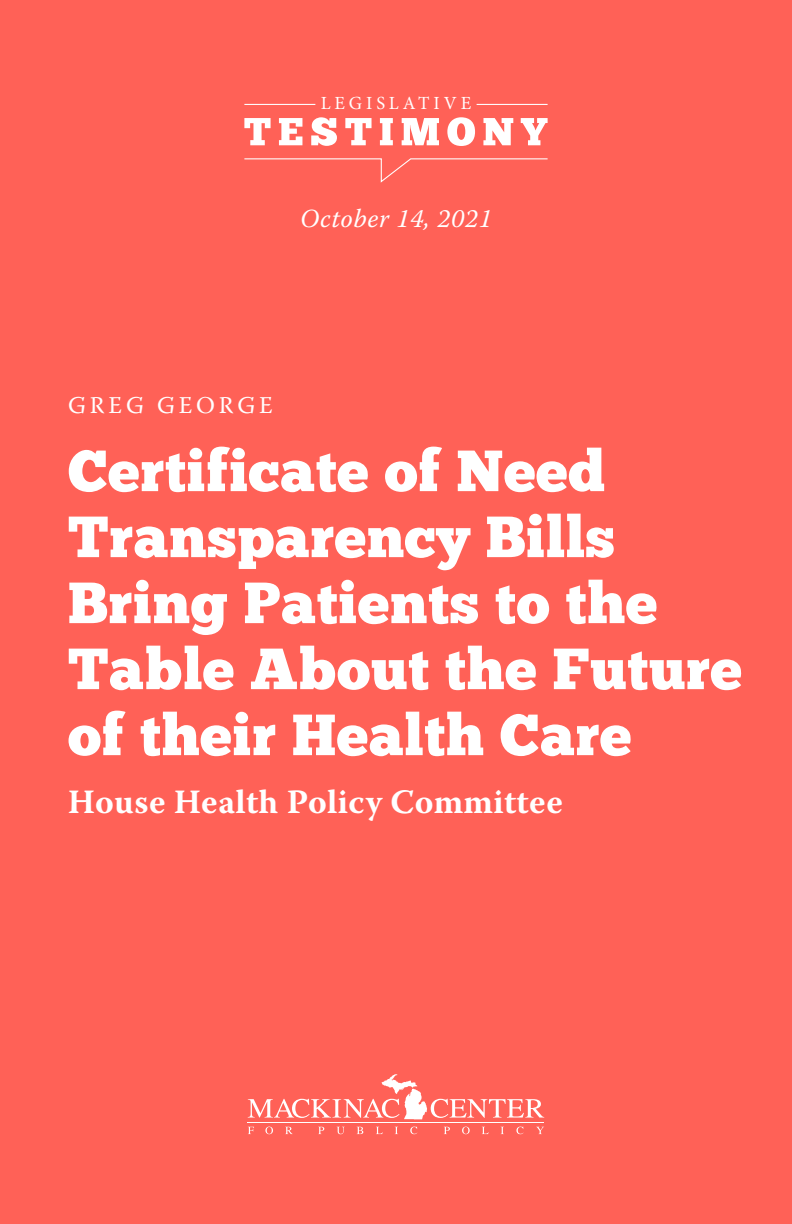
<style>
.page{position:relative;width:792px;height:1224px;background:#ff6157}
.page>*{position:absolute;margin:0;border:0;box-sizing:border-box;transform-origin:0 0}
.t1{font:58px/66px "Chunk Five";letter-spacing:.01em;color:#fff}
.t2{font:700 34px "Warnock Pro";letter-spacing:.01em;color:#fff}
.t3{font:italic 26px "Warnock Pro";letter-spacing:.025em;color:#fff}
.t4{font:24px "Warnock Pro";letter-spacing:.16em;color:#fff}
.t5{font:18.6px "Minion Pro";letter-spacing:.21em;color:#fff}
</style>
<div class="page">
<svg style="left:248px;top:1127px;width:6px;height:7px"></svg>
<svg style="left:265px;top:1127px;width:8px;height:7px"></svg>
<svg style="left:285px;top:1127px;width:8px;height:7px"></svg>
<svg style="left:318px;top:1127px;width:6px;height:7px"></svg>
<svg style="left:337px;top:1127px;width:7px;height:7px"></svg>
<svg style="left:357px;top:1127px;width:6px;height:7px"></svg>
<svg style="left:376px;top:1127px;width:7px;height:7px"></svg>
<svg style="left:395px;top:1127px;width:3px;height:7px"></svg>
<svg style="left:410px;top:1127px;width:7px;height:7px"></svg>
<svg style="left:444px;top:1127px;width:6px;height:7px"></svg>
<svg style="left:462px;top:1127px;width:8px;height:7px"></svg>
<svg style="left:482px;top:1127px;width:7px;height:7px"></svg>
<svg style="left:501px;top:1127px;width:3px;height:7px"></svg>
<svg style="left:516px;top:1127px;width:7px;height:7px"></svg>
<svg style="left:536px;top:1127px;width:8px;height:7px"></svg>
<hr style="left:248px;top:1122px;width:296px;height:1px;background:#fff">
<svg style="left:248px;top:1074px;width:296px;height:45px"></svg>
<svg style="left:244px;top:103px;width:304px;height:43px"></svg>
<svg style="left:244px;top:158px;width:304px;height:25px"></svg>
<hr style="left:244px;top:104px;width:71px;height:1px;background:#fff">
<hr style="left:477px;top:104px;width:71px;height:1px;background:#fff">
<p class="t5" style="left:321px;top:91px;width:152px">LEGISLATIVE</p>
<p class="t3" style="left:300px;top:203px;width:193px">October 14, 2021</p>
<p class="t4" style="left:68px;top:391px;width:206px">GREG GEORGE</p>
<p class="t1" style="left:68px;top:438px;width:676px">Certificate of Need<br>Transparency Bills<br>Bring Patients to the<br>Table About the Future of their Health Care</p>
<p class="t2" style="left:68px;top:782px;width:497px">House Health Policy Committee</p>
</div>
